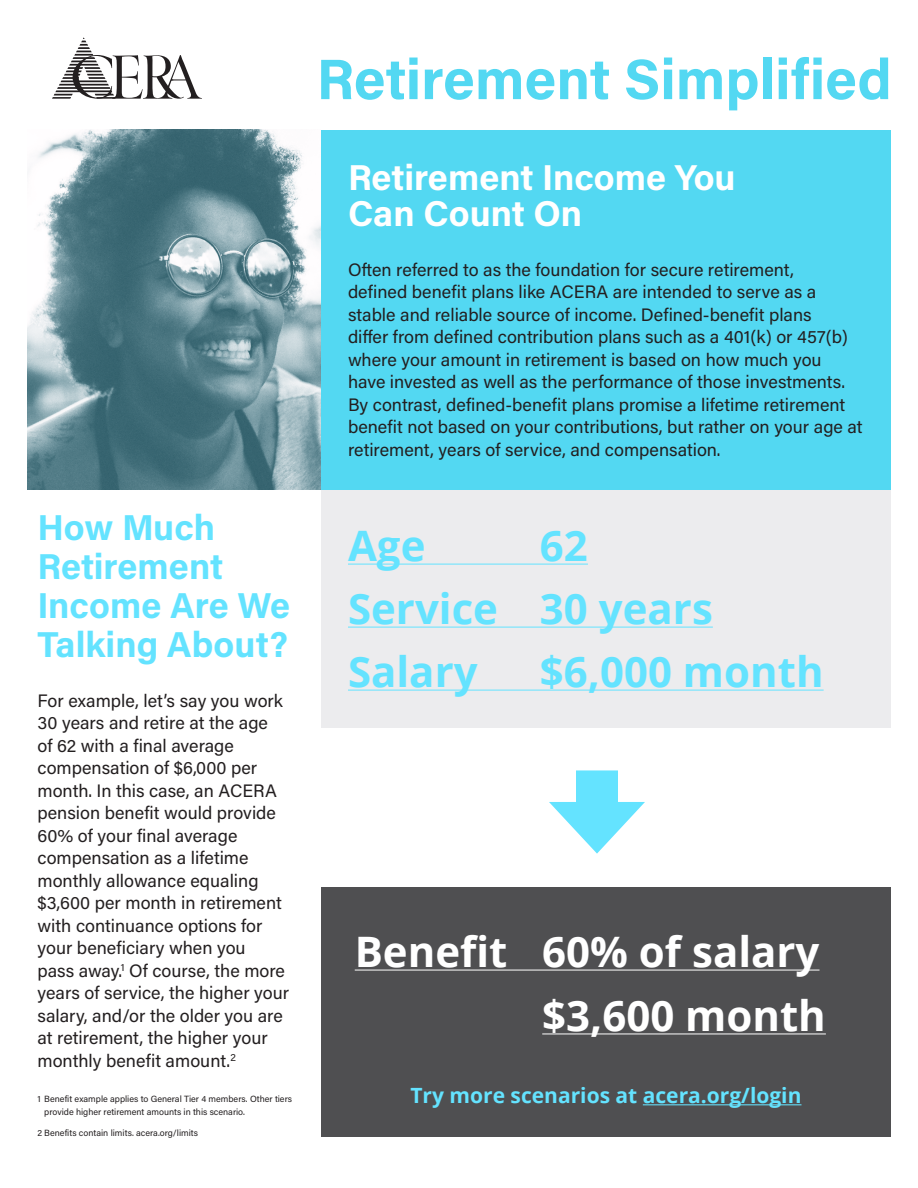
<style>
.page{position:relative;width:918px;height:1188px;background:#fff}
.page>*{position:absolute;margin:0;border:0;box-sizing:border-box;transform-origin:0 0}
.t1{font:700 57px "Acumin Pro";color:#53d8f2}
.t2{font:700 42px "Open Sans";color:#64e3ff}
.t3{font:700 42px "Open Sans";color:#fff}
.t4{font:700 36px/39px "Acumin Pro";color:#64e3ff}
.t5{font:700 36px/36px "Acumin Pro";color:#fff}
.t6{font:700 21px "Open Sans";color:#64e3ff}
.t7{font:18px/22.5px "Acumin Pro";color:#231f20}
.t8{font:9px/13.5px "Acumin Pro";color:#231f20}
</style>
<div class="page">
<img style="left:27px;top:130px;width:294px;height:359px">
<div style="left:321px;top:488px;width:570px;height:239px;background:#ececee"></div>
<hr style="left:348px;top:564px;width:240px;height:1px;background:#64e3ff">
<hr style="left:348px;top:627px;width:365px;height:1px;background:#64e3ff">
<hr style="left:348px;top:690px;width:476px;height:1px;background:#64e3ff">
<div style="left:321px;top:888px;width:570px;height:249px;background:#4f4f51"></div>
<hr style="left:355px;top:970px;width:465px;height:1px;background:#fff">
<hr style="left:542px;top:1034px;width:284px;height:1px;background:#fff">
<hr style="left:643px;top:1104px;width:159px;height:1px;background:#64e3ff">
<div style="left:321px;top:130px;width:570px;height:359px;background:#53d8f2"></div>
<svg style="left:52px;top:37px;width:150px;height:62px"></svg>
<div style="left:576px;top:770px;width:42px;height:48px;background:#64e3ff"></div>
<svg style="left:549px;top:802px;width:96px;height:52px"></svg>
<p class="t4" style="left:38px;top:507px;width:254px">How Much<br>Retirement<br>Income Are We<br>Talking About?</p>
<p class="t7" style="left:38px;top:689px;width:253px">For example, let’s say you work<br>30 years and retire at the age<br>of 62 with a final average compensation of $6,000 per month. In this case, an ACERA pension benefit would provide<br>60% of your final average compensation as a lifetime monthly allowance equaling $3,600 per month in retirement with continuance options for your beneficiary when you<br>pass away.<sup>1</sup> Of course, the more years of service, the higher your salary, and/or the older you are at retirement, the higher your monthly benefit amount.<sup>2</sup></p>
<p class="t8" style="left:44px;top:1091px;width:249px;text-indent:-7px">1 Benefit example applies to General Tier 4 members. Other tiers provide higher retirement amounts in this scenario.</p>
<p class="t8" style="left:38px;top:1125px;width:162px">2 Benefits contain limits. acera.org/limits</p>
<p class="t1" style="left:316px;top:39px;width:577px">Retirement Simplified</p>
<p class="t5" style="left:348px;top:158px;width:389px">Retirement Income You<br>Can Count On</p>
<p class="t7" style="left:348px;top:257px;width:516px">Often referred to as the foundation for secure retirement,<br>defined benefit plans like ACERA are intended to serve as a stable and reliable source of income. Defined-benefit plans<br>differ from defined contribution plans such as a 401(k) or 457(b) where your amount in retirement is based on how much you have invested as well as the performance of those investments.<br>By contrast, defined-benefit plans promise a lifetime retirement benefit not based on your contributions, but rather on your age at retirement, years of service, and compensation.</p>
<p class="t2" style="left:348px;top:516px;width:79px">Age</p>
<p class="t2" style="left:540px;top:516px;width:49px">62</p>
<p class="t2" style="left:348px;top:579px;width:366px">Service 30 years</p>
<p class="t2" style="left:348px;top:642px;width:131px">Salary</p>
<p class="t2" style="left:540px;top:642px;width:285px">$6,000 month</p>
<p class="t3" style="left:355px;top:922px;width:466px">Benefit 60% of salary</p>
<p class="t3" style="left:542px;top:986px;width:285px">$3,600 month</p>
<p class="t6" style="left:410px;top:1081px;width:392px">Try more scenarios at acera.org/login</p>
</div>
